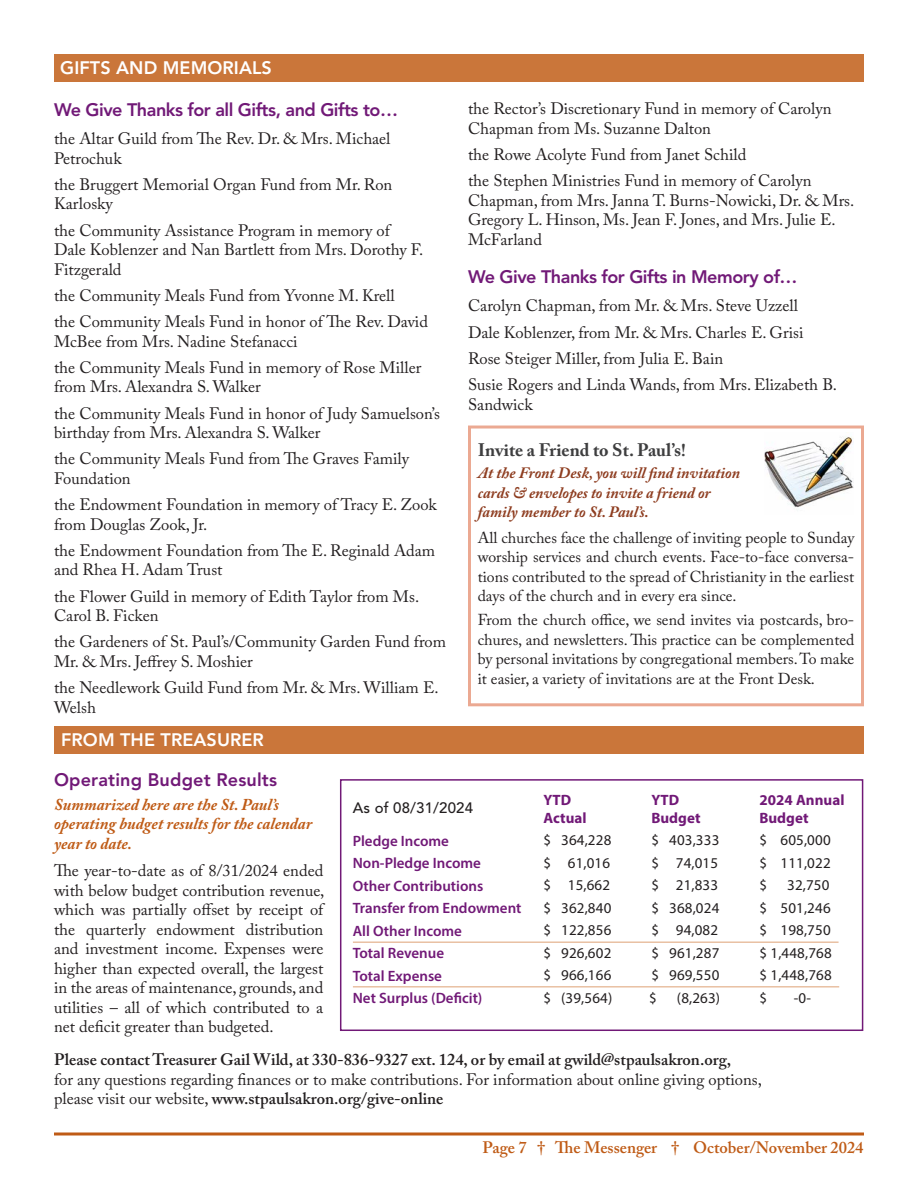
<style>
.page{position:relative;width:918px;height:1188px;background:#fff}
.page>*{position:absolute;margin:0;border:0;box-sizing:border-box;transform-origin:0 0}
.t1{font:800 18px "Avenir LT Std";letter-spacing:-.025em;color:#711977}
.t2{font:800 18px "Avenir LT Std";letter-spacing:.005em;color:#fff}
.t3{font:700 18px "Adobe Caslon Pro";color:#3e3e3f}
.t4{font:800 18px "Avenir LT Std";letter-spacing:.01em;color:#711977}
.t5{font:16.5px/19.5px "Adobe Caslon Pro";color:#231f20}
.t6{font:600 16.5px "Adobe Caslon Pro";color:#231f20}
.Normal__Web{font:italic 700 16.5px/19.5px "Adobe Caslon Pro";color:#bf5b16}
.Body_Copy_Style{font:600 16.5px "Adobe Caslon Pro";color:#bf5b16}
.t7{font:15.75px/19.5px "Adobe Caslon Pro";color:#231f20;text-align:justify}
.t8{font:italic 700 15.75px/19.5px "Adobe Caslon Pro";color:#8e3d20}
.t9{font:15px "Myriad Pro";letter-spacing:.01em;color:#231f20}
.t10{font:600 15px "Myriad Pro";color:#711977}
.t11{font:700 15px "Myriad Pro";letter-spacing:.005em;color:#711977}
.Title_Style{font:500 15px "Avenir LT Std";letter-spacing:.01em;color:#231f20}
.s1{font-weight:400}
</style>
<div class="page">
<div style="left:54px;top:726px;width:810px;height:28px;background:#ca763a"></div>
<div style="left:340px;top:779px;width:523px;height:252px;border:2px solid #711977"></div>
<hr style="left:353px;top:942px;width:486px;height:1px;background:#dea175">
<hr style="left:353px;top:986px;width:486px;height:1px;background:#dea175">
<div style="left:54px;top:54px;width:810px;height:27px;background:#ca763a"></div>
<svg style="left:54px;top:1132px;width:810px;height:4px"></svg>
<div style="left:468px;top:426px;width:396px;height:280px;border:3px solid #eba992"></div>
<img style="left:764px;top:437px;width:89px;height:70px">
<p class="t2" style="left:60px;top:57px;width:213px">GIFTS AND MEMORIALS</p>
<p class="t1" style="left:54px;top:99px;width:346px">We Give Thanks for all Gifts, and Gifts to…</p>
<p class="t5" style="left:54px;top:129px;width:338px">the Altar Guild from The Rev. Dr. &amp; Mrs. Michael<br>Petrochuk</p>
<p class="t5" style="left:54px;top:174px;width:340px">the Bruggert Memorial Organ Fund from Mr. Ron<br>Karlosky</p>
<p class="t5" style="left:54px;top:220px;width:371px">the Community Assistance Program in memory of<br>Dale Koblenzer and Nan Bartlett from Mrs. Dorothy F.<br>Fitzgerald</p>
<p class="t5" style="left:54px;top:285px;width:342px">the Community Meals Fund from Yvonne M. Krell</p>
<p class="t5" style="left:54px;top:312px;width:373px">the Community Meals Fund in honor of The Rev. David<br>McBee from Mrs. Nadine Stefanacci</p>
<p class="t5" style="left:54px;top:357px;width:369px">the Community Meals Fund in memory of Rose Miller from Mrs. Alexandra S. Walker</p>
<p class="t5" style="left:54px;top:403px;width:387px">the Community Meals Fund in honor of Judy Samuelson’s birthday from Mrs. Alexandra S. Walker</p>
<p class="t5" style="left:54px;top:449px;width:357px">the Community Meals Fund from The Graves Family<br>Foundation</p>
<p class="t5" style="left:54px;top:495px;width:384px">the Endowment Foundation in memory of Tracy E. Zook from Douglas Zook, Jr.</p>
<p class="t5" style="left:54px;top:540px;width:383px">the Endowment Foundation from The E. Reginald Adam and Rhea H. Adam Trust</p>
<p class="t5" style="left:54px;top:586px;width:367px">the Flower Guild in memory of Edith Taylor from Ms.<br>Carol B. Ficken</p>
<p class="t5" style="left:54px;top:632px;width:393px">the Gardeners of St. Paul’s/Community Garden Fund from<br>Mr. &amp; Mrs. Jeffrey S. Moshier</p>
<p class="t5" style="left:54px;top:678px;width:386px">the Needlework Guild Fund from Mr. &amp; Mrs. William E.<br>Welsh</p>
<p class="t2" style="left:61px;top:730px;width:204px">FROM THE TREASURER</p>
<p class="t4" style="left:54px;top:769px;width:225px">Operating Budget Results</p>
<p class="t5" style="left:468px;top:99px;width:365px">the Rector’s Discretionary Fund in memory of Carolyn<br>Chapman from Ms. Suzanne Dalton</p>
<p class="t5" style="left:468px;top:144px;width:278px">the Rowe Acolyte Fund from Janet Schild</p>
<p class="t5" style="left:468px;top:171px;width:388px">the Stephen Ministries Fund in memory of Carolyn Chapman, from Mrs. Janna T. Burns-Nowicki, Dr. &amp; Mrs.<br>Gregory L. Hinson, Ms. Jean F. Jones, and Mrs. Julie E.<br>McFarland</p>
<p class="t1" style="left:468px;top:266px;width:331px">We Give Thanks for Gifts in Memory of…</p>
<p class="t5" style="left:468px;top:296px;width:332px">Carolyn Chapman, from Mr. &amp; Mrs. Steve Uzzell</p>
<p class="t5" style="left:468px;top:322px;width:337px">Dale Koblenzer, from Mr. &amp; Mrs. Charles E. Grisi</p>
<p class="t5" style="left:468px;top:348px;width:257px">Rose Steiger Miller, from Julia E. Bain</p>
<p class="t5" style="left:468px;top:375px;width:370px">Susie Rogers and Linda Wands, from Mrs. Elizabeth B.<br>Sandwick</p>
<p class="t3" style="left:478px;top:439px;width:209px">Invite a Friend to St. Paul’s!</p>
<p class="t8" style="left:478px;top:463px;width:264px">At the Front Desk, you will find invitation cards &amp; envelopes to invite a friend or</p>
<p class="t8" style="left:478px;top:502px;width:173px">family member to St. Paul’s.</p>
<p class="t7" style="left:478px;top:528px;width:378px">All churches face the challenge of inviting people to Sunday worship services and church events. Face-to-face conversa&shy;tions contributed to the spread of Christianity in the earliest days of the church and in every era since.</p>
<p class="t7" style="left:478px;top:610px;width:378px;text-align:left">From the church office, we send invites via postcards, bro&shy;chures, and newsletters. This practice can be complemented by personal invitations by congregational members. To make it easier, a variety of invitations are at the Front Desk.</p>
<p class="Normal__Web" style="left:54px;top:794px;width:227px">Summarized here are the St. Paul’s</p>
<p class="Normal__Web" style="left:54px;top:814px;width:260px">operating budget results for the calendar year to date.</p>
<p class="t5" style="left:54px;top:861px;width:272px">The year-to-date as of 8/31/2024 ended with below budget contribution revenue, which was partially offset by receipt of the quarterly endowment distribution and investment income. Expenses were higher than expected overall, the largest in the areas of maintenance, grounds, and utilities – all of which contributed to a net deficit greater than budgeted.</p>
<p class="Title_Style" style="left:353px;top:799px;width:122px">As of 08/31/2024</p>
<p class="t10" style="left:353px;top:831px;width:98px">Pledge Income</p>
<p class="t10" style="left:353px;top:854px;width:130px">Non-Pledge Income</p>
<p class="t10" style="left:353px;top:876px;width:132px">Other Contributions</p>
<p class="t10" style="left:353px;top:899px;width:170px">Transfer from Endowment</p>
<p class="t10" style="left:353px;top:921px;width:111px">All Other Income</p>
<p class="t10" style="left:353px;top:944px;width:93px">Total Revenue</p>
<p class="t10" style="left:353px;top:966px;width:91px">Total Expense</p>
<p class="t10" style="left:353px;top:989px;width:131px">Net Surplus (Deficit)</p>
<p class="t11" style="left:543px;top:790px;width:29px">YTD</p>
<p class="t11" style="left:651px;top:790px;width:29px">YTD</p>
<p class="t11" style="left:759px;top:790px;width:87px">2024 Annual</p>
<p class="t11" style="left:543px;top:808px;width:45px">Actual</p>
<p class="t11" style="left:651px;top:808px;width:51px">Budget</p>
<p class="t11" style="left:759px;top:808px;width:51px">Budget</p>
<p class="t9" style="left:543px;top:831px;width:70px">$ 364,228</p>
<p class="t9" style="left:651px;top:831px;width:70px">$ 403,333</p>
<p class="t9" style="left:759px;top:831px;width:73px">$ 605,000</p>
<p class="t9" style="left:543px;top:853px;width:68px">$ 61,016</p>
<p class="t9" style="left:651px;top:853px;width:68px">$ 74,015</p>
<p class="t9" style="left:759px;top:853px;width:73px">$ 111,022</p>
<p class="t9" style="left:543px;top:876px;width:68px">$ 15,662</p>
<p class="t9" style="left:651px;top:876px;width:68px">$ 21,833</p>
<p class="t9" style="left:759px;top:876px;width:9px">$</p>
<p class="t9" style="left:787px;top:876px;width:44px">32,750</p>
<p class="t9" style="left:543px;top:898px;width:70px">$ 362,840</p>
<p class="t9" style="left:651px;top:898px;width:70px">$ 368,024</p>
<p class="t9" style="left:759px;top:898px;width:73px">$ 501,246</p>
<p class="t9" style="left:543px;top:921px;width:70px">$ 122,856</p>
<p class="t9" style="left:651px;top:921px;width:68px">$ 94,082</p>
<p class="t9" style="left:759px;top:921px;width:73px">$ 198,750</p>
<p class="t9" style="left:543px;top:943px;width:70px">$ 926,602</p>
<p class="t9" style="left:651px;top:943px;width:70px">$ 961,287</p>
<p class="t9" style="left:759px;top:943px;width:74px">$ 1,448,768</p>
<p class="t9" style="left:543px;top:966px;width:70px">$ 966,166</p>
<p class="t9" style="left:651px;top:966px;width:70px">$ 969,550</p>
<p class="t9" style="left:759px;top:966px;width:74px">$ 1,448,768</p>
<p class="t9" style="left:543px;top:988px;width:70px">$ (39,564)</p>
<p class="t9" style="left:649px;top:988px;width:9px">$</p>
<p class="t9" style="left:677px;top:988px;width:45px">(8,263)</p>
<p class="t9" style="left:759px;top:988px;width:9px">$</p>
<p class="t9" style="left:794px;top:988px;width:19px">-0-</p>
<p class="t6" style="left:54px;top:1050px;width:679px">Please contact Treasurer Gail Wild, at 330-836-9327 ext. 124, or by email at gwild@stpaulsakron.org,</p>
<p class="t5" style="left:54px;top:1069px;width:709px">for any questions regarding finances or to make contributions. For information about online giving options,</p>
<p class="t6" style="left:54px;top:1089px;width:391px"><span class="s1">please visit our website,</span> www.stpaulsakron.org/give-online</p>
<p class="Body_Copy_Style" style="left:483px;top:1138px;width:382px">Page 7 † The Messenger † October/November 2024</p>
</div>
